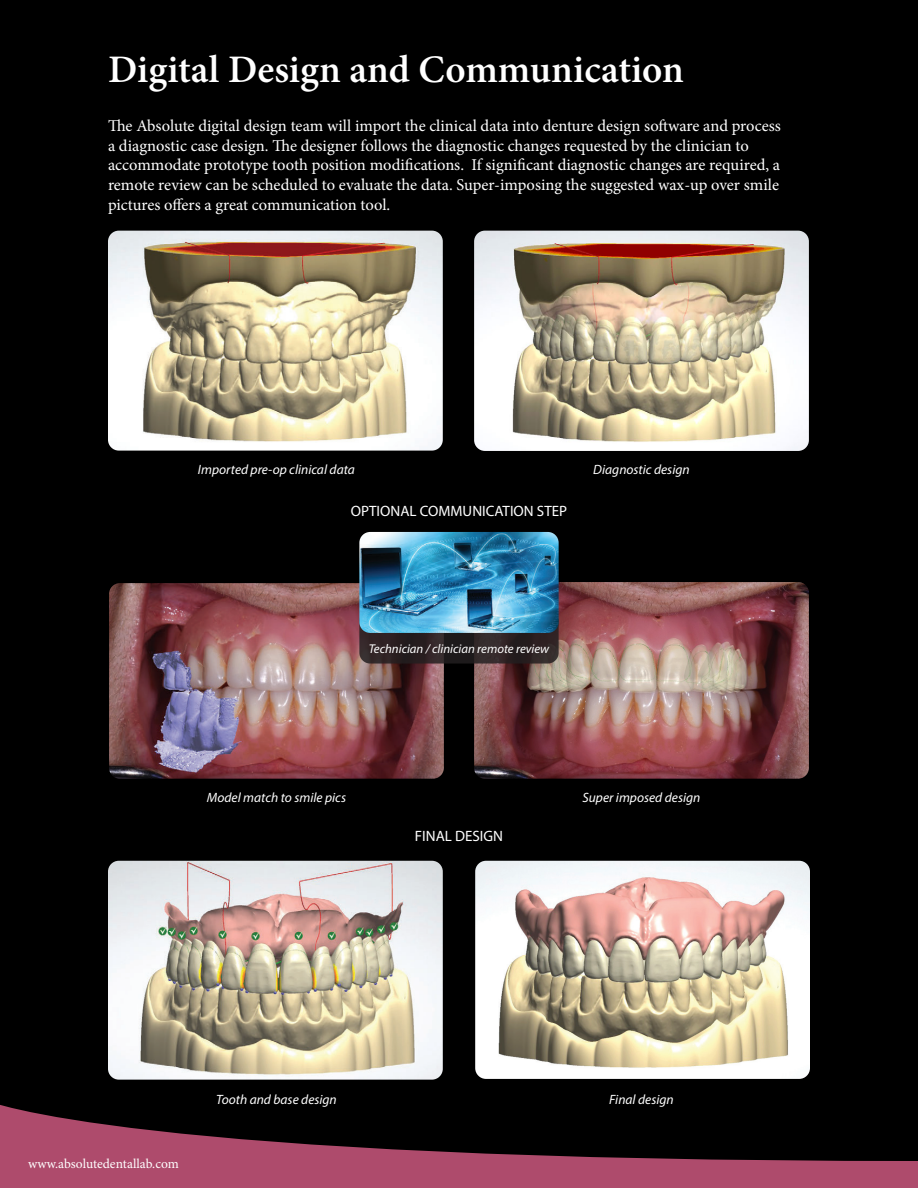
<style>
.page{position:relative;width:918px;height:1188px;background:#000}
.page>*{position:absolute;margin:0;border:0;box-sizing:border-box;transform-origin:0 0}
.t1{font:600 39px "Minion Pro";color:#fff}
.t2{font:16.5px/19.8px "Minion Pro";color:#fff}
.t3{font:15px "Myriad Pro";color:#fff}
.t4{font:italic 13.5px "Myriad Pro";color:#fff}
.t5{font:13.5px "Minion Pro";color:#fff}
.t6{font:italic 12.75px "Myriad Pro";color:#fff}
</style>
<div class="page">
<svg style="left:0;top:1105px;width:918px;height:83px"></svg>
<img style="left:109px;top:583px;width:335px;height:196px">
<img style="left:108px;top:231px;width:335px;height:220px">
<img style="left:474px;top:231px;width:335px;height:220px">
<img style="left:474px;top:582px;width:335px;height:197px">
<img style="left:108px;top:861px;width:335px;height:219px">
<img style="left:475px;top:861px;width:335px;height:218px">
<svg style="left:359px;top:610px;width:200px;height:54px;background:#2d2324"></svg>
<img style="left:359px;top:532px;width:200px;height:101px">
<p class="t1" style="left:108px;top:43px;width:577px">Digital Design and Communication</p>
<p class="t2" style="left:108px;top:116px;width:674px">The Absolute digital design team will import the clinical data into denture design software and process a diagnostic case design. The designer follows the diagnostic changes requested by the clinician to accommodate prototype tooth position modifications. If significant diagnostic changes are required, a remote review can be scheduled to evaluate the data. Super-imposing the suggested wax-up over smile pictures offers a great communication tool.</p>
<p class="t4" style="left:198px;top:462px;width:159px">Imported pre-op clinical data</p>
<p class="t4" style="left:593px;top:462px;width:98px">Diagnostic design</p>
<p class="t3" style="left:351px;top:502px;width:218px">OPTIONAL COMMUNICATION STEP</p>
<p class="t6" style="left:369px;top:640px;width:182px">Technician / clinician remote review</p>
<p class="t4" style="left:207px;top:789px;width:141px">Model match to smile pics</p>
<p class="t4" style="left:583px;top:789px;width:119px">Super imposed design</p>
<p class="t3" style="left:415px;top:827px;width:90px">FINAL DESIGN</p>
<p class="t5" style="left:28px;top:1154px;width:152px">www.absolutedentallab.com</p>
<p class="t4" style="left:216px;top:1091px;width:122px">Tooth and base design</p>
<p class="t4" style="left:609px;top:1091px;width:66px">Final design</p>
</div>
